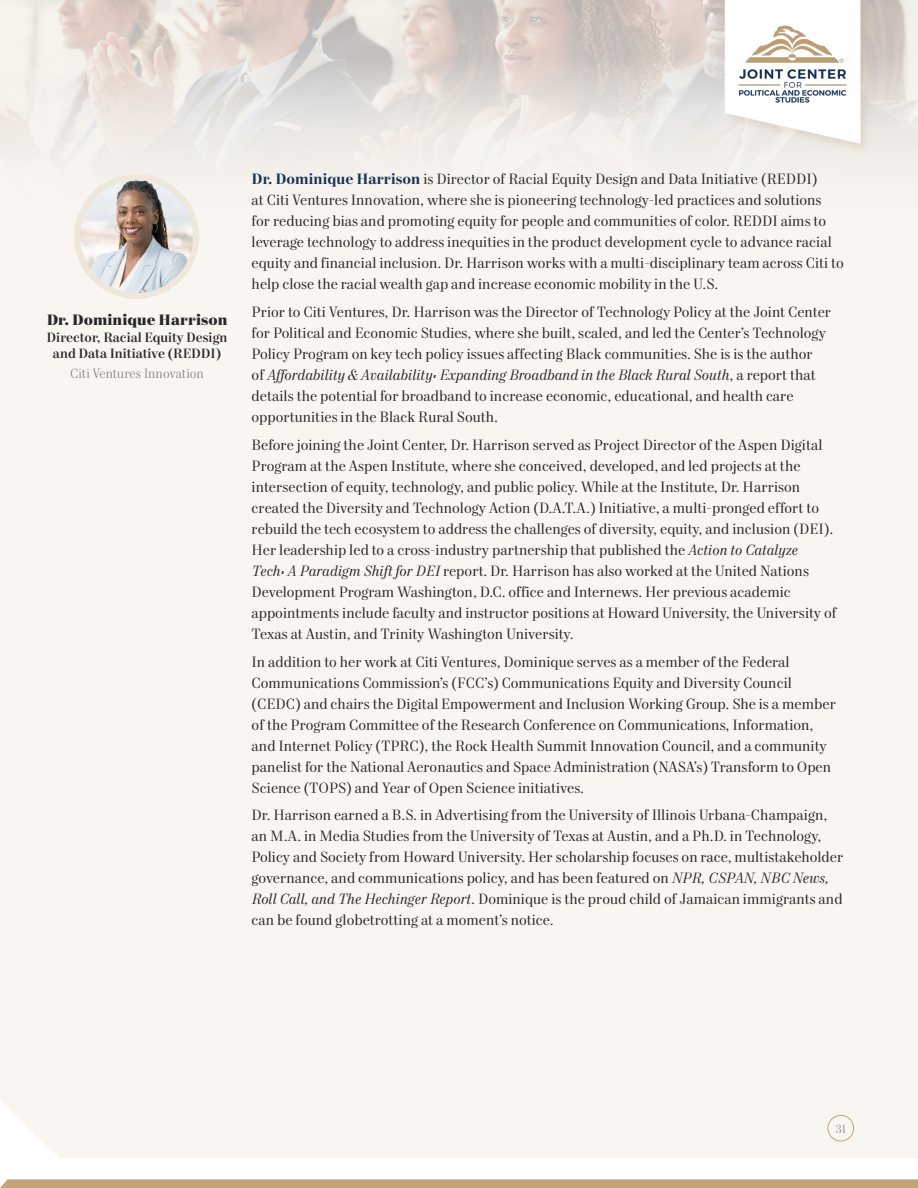
<style>
.page{position:relative;width:918px;height:1188px;background:#fff}
.page>*{position:absolute;margin:0;border:0;box-sizing:border-box;transform-origin:0 0}
.t1{font:15px/21px "Mort Modern 08";color:#292829}
.t2{font:700 15px "Mort Modern 11";color:#292829}
.t3{font:500 13.5px/16.5px "Mort Modern 09";color:#292829;text-align:center}
.t4{font:300 13.5px "Mort Modern 07";color:#7c7c80}
.t5{font:300 12px "Mort Modern 07";color:#838386}
.s1{font-family:"Mort Modern 10";font-weight:600;color:#153055}
.s2{font-style:italic}
</style>
<div class="page">
<div style="left:0;top:411px;width:918px;height:747px;background:#f9f6f1"></div>
<svg style="left:0;top:1179px;width:918px;height:9px;background:#c5a77d"></svg>
<div style="left:828px;top:1115px;width:26px;height:26px;border:1px solid #c3a478;border-radius:50%"></div>
<img style="left:0;top:0;width:918px;height:411px">
<img style="left:77px;top:177px;width:119px;height:119px;border-radius:59px">
<div style="left:74px;top:174px;width:125px;height:125px;border:6px solid #efe7dc;border-radius:50%"></div>
<div style="left:723px;top:0;width:149px;height:156px;background:#c3a478;opacity:.23"></div>
<svg style="left:725px;top:0;width:135px;height:144px"></svg>
<img style="left:738px;top:10px;width:109px;height:109px">
<p class="t2" style="left:47px;top:310px;width:182px">Dr. Dominique Harrison</p>
<p class="t3" style="left:47px;top:330px;width:182px">Director, Racial Equity Design and Data Initiative (REDDI)</p>
<p class="t4" style="left:70px;top:366px;width:135px">Citi Ventures Innovation</p>
<p class="t1" style="left:252px;top:170px;width:594px"><span class="s1">Dr. Dominique Harrison</span> is Director of Racial Equity Design and Data Initiative (REDDI)<br>at Citi Ventures Innovation, where she is pioneering technology-led practices and solutions for reducing bias and promoting equity for people and communities of color. REDDI aims to leverage technology to address inequities in the product development cycle to advance racial equity and financial inclusion. Dr. Harrison works with a multi-disciplinary team across Citi to help close the racial wealth gap and increase economic mobility in the U.S.</p>
<p class="t1" style="left:252px;top:302px;width:581px">Prior to Citi Ventures, Dr. Harrison was the Director of Technology Policy at the Joint Center for Political and Economic Studies, where she built, scaled, and led the Center’s Technology Policy Program on key tech policy issues affecting Black communities. She is is the author<br>of <span class="s2">Affordability &amp; Availability: Expanding Broadband in the Black Rural South</span>, a report that details the potential for broadband to increase economic, educational, and health care opportunities in the Black Rural South.</p>
<p class="t1" style="left:252px;top:435px;width:587px">Before joining the Joint Center, Dr. Harrison served as Project Director of the Aspen Digital Program at the Aspen Institute, where she conceived, developed, and led projects at the intersection of equity, technology, and public policy. While at the Institute, Dr. Harrison created the Diversity and Technology Action (D.A.T.A.) Initiative, a multi-pronged effort to rebuild the tech ecosystem to address the challenges of diversity, equity, and inclusion (DEI).<br>Her leadership led to a cross-industry partnership that published the <span class="s2">Action to Catalyze<br>Tech: A Paradigm Shift for DEI</span> report. Dr. Harrison has also worked at the United Nations Development Program Washington, D.C. office and Internews. Her previous academic appointments include faculty and instructor positions at Howard University, the University of Texas at Austin, and Trinity Washington University.</p>
<p class="t1" style="left:252px;top:652px;width:586px">In addition to her work at Citi Ventures, Dominique serves as a member of the Federal Communications Commission’s (FCC’s) Communications Equity and Diversity Council (CEDC) and chairs the Digital Empowerment and Inclusion Working Group. She is a member of the Program Committee of the Research Conference on Communications, Information, and Internet Policy (TPRC), the Rock Health Summit Innovation Council, and a community panelist for the National Aeronautics and Space Administration (NASA’s) Transform to Open Science (TOPS) and Year of Open Science initiatives.</p>
<p class="t1" style="left:252px;top:806px;width:593px">Dr. Harrison earned a B.S. in Advertising from the University of Illinois Urbana-Champaign, an M.A. in Media Studies from the University of Texas at Austin, and a Ph.D. in Technology, Policy and Society from Howard University. Her scholarship focuses on race, multistakeholder governance, and communications policy, and has been featured on <span class="s2">NPR, CSPAN, NBC News, Roll Call, and The Hechinger Report</span>. Dominique is the proud child of Jamaican immigrants and can be found globetrotting at a moment’s notice.</p>
<p class="t5" style="left:836px;top:1122px;width:12px">31</p>
</div>
